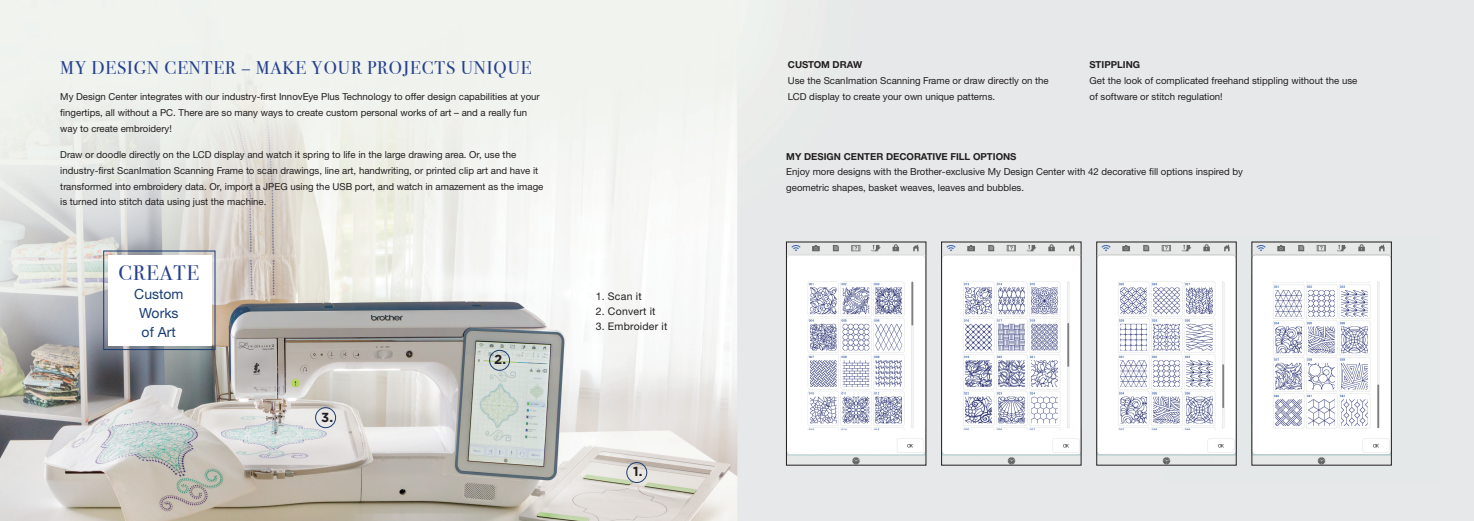
<style>
.page{position:relative;width:1474px;height:521px;background:#fff}
.page>*{position:absolute;margin:0;border:0;box-sizing:border-box;transform-origin:0 0}
.t1{font:21px "Bodoni Svty Two ITCTT";letter-spacing:.05em;color:#253f8e}
.t2{font:18.38px "Bodoni Svty Two ITCTT";letter-spacing:.05em;color:#253f8e}
.t3{font:14px/19.2px "Helvetica Neue LTW1 G";color:#1a3d73;text-align:center}
.t4{font:700 13.12px "Gotham";color:#231f20}
.t5{font:10.5px "Helvetica Neue LTW1 G";letter-spacing:.02em;color:#231f20}
.t6{font:9.62px/15.8px "Helvetica Neue LTW1 G";color:#231f20}
.t7{font:700 9.62px "Helvetica Neue LTW1 G";color:#231f20}
</style>
<div class="page">
<img style="left:0;top:0;width:1473px;height:521px">
<img style="left:1162px;top:235px;width:276px;height:246px">
<div style="left:103px;top:251px;width:112px;height:99px;border:1px solid #1a3d73"></div>
<div style="left:315px;top:407px;width:21px;height:21px;border:1px solid #1a3d73;border-radius:50%"></div>
<div style="left:626px;top:462px;width:21px;height:21px;border:1px solid #1a3d73;border-radius:50%"></div>
<div style="left:489px;top:350px;width:21px;height:21px;border:1px solid #1a3d73;border-radius:50%"></div>
<img style="left:788px;top:244px;width:136px;height:219px">
<div style="left:786px;top:242px;width:140px;height:223px;border:1px solid #231f20"></div>
<img style="left:943px;top:244px;width:136px;height:219px">
<div style="left:941px;top:242px;width:140px;height:223px;border:1px solid #231f20"></div>
<img style="left:1098px;top:244px;width:136px;height:219px">
<div style="left:1096px;top:242px;width:140px;height:223px;border:1px solid #231f20"></div>
<img style="left:1253px;top:244px;width:136px;height:219px">
<div style="left:108px;top:255px;width:103px;height:91px;background:#fff"></div>
<p class="t2" style="left:60px;top:52px;width:473px">MY DESIGN CENTER – MAKE YOUR PROJECTS UNIQUE</p>
<p class="t6" style="left:60px;top:89px;width:481px">My Design Center integrates with our industry-first InnovEye Plus Technology to offer design capabilities at your fingertips, all without a PC. There are so many ways to create custom personal works of art – and a really fun way to create embroidery!</p>
<p class="t6" style="left:60px;top:147px;width:484px">Draw or doodle directly on the LCD display and watch it spring to life in the large drawing area. Or, use the industry-first ScanImation Scanning Frame to scan drawings, line art, handwriting, or printed clip art and have it transformed into embroidery data. Or, import a JPEG using the USB port, and watch in amazement as the image is turned into stitch data using just the machine.</p>
<p class="t1" style="left:118px;top:255px;width:82px">CREATE</p>
<p class="t3" style="left:134px;top:284px;width:51px">Custom<br>Works</p>
<p class="t3" style="left:142px;top:322px;width:36px">of Art</p>
<p class="t4" style="left:321px;top:409px;width:14px">3.</p>
<p class="t4" style="left:494px;top:352px;width:14px">2.</p>
<p class="t5" style="left:595px;top:290px;width:48px">1. Scan it</p>
<p class="t5" style="left:595px;top:305px;width:61px">2. Convert it</p>
<p class="t5" style="left:595px;top:320px;width:73px">3. Embroider it</p>
<p class="t4" style="left:633px;top:464px;width:11px">1.</p>
<p class="t7" style="left:788px;top:59px;width:76px">CUSTOM DRAW</p>
<p class="t6" style="left:788px;top:73px;width:262px">Use the ScanImation Scanning Frame or draw directly on the<br>LCD display to create your own unique patterns.</p>
<p class="t7" style="left:1089px;top:59px;width:52px">STIPPLING</p>
<p class="t6" style="left:1089px;top:73px;width:269px">Get the look of complicated freehand stippling without the use of software or stitch regulation!</p>
<p class="t7" style="left:786px;top:150px;width:232px">MY DESIGN CENTER DECORATIVE FILL OPTIONS</p>
<p class="t6" style="left:786px;top:164px;width:458px">Enjoy more designs with the Brother-exclusive My Design Center with 42 decorative fill options inspired by geometric shapes, basket weaves, leaves and bubbles.</p>
</div>
